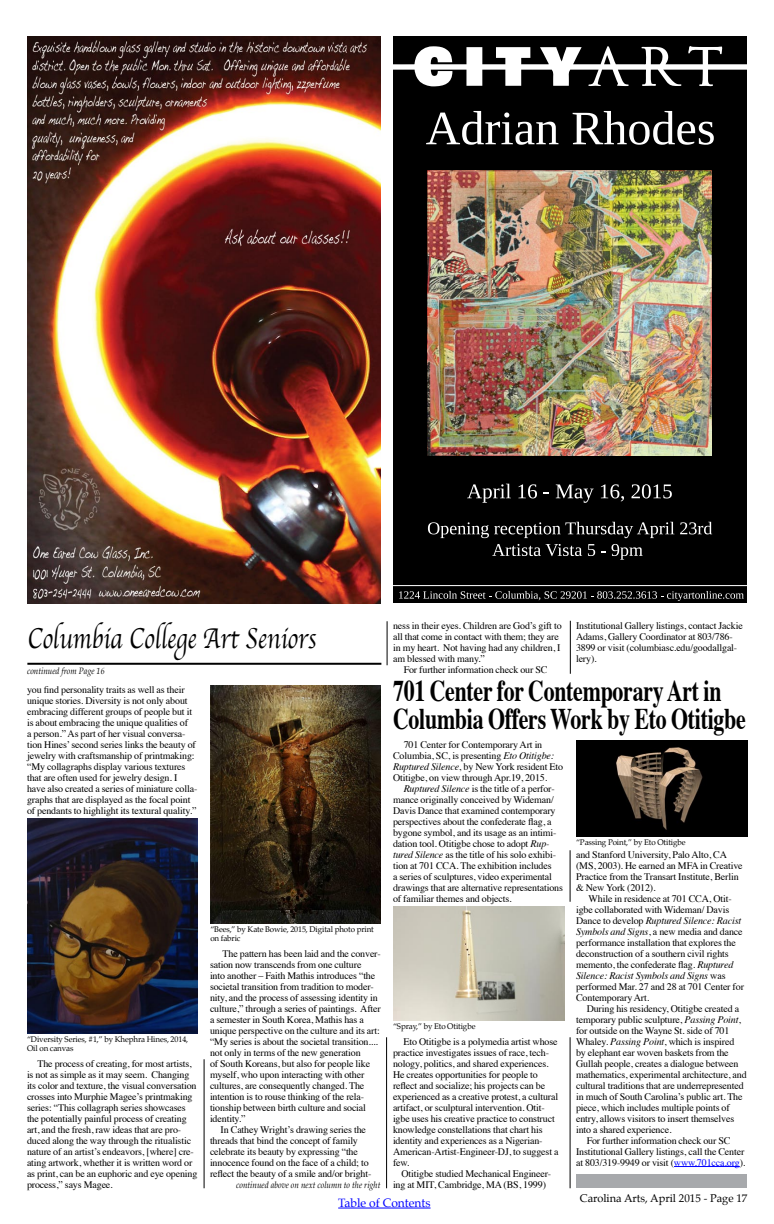
<style>
.page{position:relative;width:774px;height:1224px;background:#fff}
.page>*{position:absolute;margin:0;border:0;box-sizing:border-box;transform-origin:0 0}
.t1{font:700 30px/28px "Times";letter-spacing:-.015em;color:#000;scale:.73 1}
.t2{font:30px "Apple Chancery";color:#000;scale:.8 1}
.t3{font:12px "Palatino";color:#00f}
.t4{font:11px "Palatino";color:#000}
.t5{font:10px/11px "Times";letter-spacing:-.015em;color:#000}
.t6{font:italic 9px "Palatino";color:#000;scale:.9 1}
.t7{font:8px/9px "Palatino";letter-spacing:-.015em;color:#000}
.s1{font-style:italic}
.s2{color:#00f}
</style>
<div class="page">
<hr style="left:338px;top:1208px;width:93px;height:1px;background:#00f">
<img style="left:27px;top:36px;width:353px;height:567px">
<hr style="left:27px;top:663px;width:354px;height:2px;background:#000">
<img style="left:210px;top:685px;width:171px;height:238px">
<img style="left:27px;top:819px;width:171px;height:214px">
<hr style="left:204px;top:1059px;width:1px;height:129px;background:#000">
<hr style="left:570px;top:621px;width:1px;height:53px;background:#000">
<hr style="left:387px;top:621px;width:1px;height:44px;background:#000">
<hr style="left:674px;top:1166px;width:66px;height:1px;background:#00f">
<img style="left:576px;top:740px;width:171px;height:97px">
<img style="left:393px;top:907px;width:171px;height:114px">
<hr style="left:386px;top:1037px;width:1px;height:151px;background:#000">
<hr style="left:570px;top:850px;width:1px;height:52px;background:#000">
<hr style="left:570px;top:1037px;width:1px;height:151px;background:#000">
<div style="left:576px;top:1174px;width:171px;height:14px;background:#a7a9ac"></div>
<div style="left:393px;top:36px;width:354px;height:567px;background:#000"></div>
<svg style="left:393px;top:46px;width:354px;height:41px"></svg>
<hr style="left:393px;top:585px;width:354px;height:1px;background:#fff">
<svg style="left:399px;top:591px;width:345px;height:10px"></svg>
<img style="left:428px;top:170px;width:284px;height:285px">
<svg style="left:426px;top:111px;width:132px;height:34px"></svg>
<svg style="left:573px;top:111px;width:141px;height:34px"></svg>
<svg style="left:467px;top:484px;width:44px;height:19px"></svg>
<svg style="left:518px;top:484px;width:19px;height:14px"></svg>
<svg style="left:556px;top:485px;width:38px;height:18px"></svg>
<svg style="left:601px;top:484px;width:23px;height:17px"></svg>
<svg style="left:632px;top:484px;width:40px;height:14px"></svg>
<svg style="left:428px;top:522px;width:246px;height:16px"></svg>
<svg style="left:680px;top:522px;width:32px;height:12px"></svg>
<svg style="left:492px;top:544px;width:90px;height:12px"></svg>
<svg style="left:588px;top:544px;width:7px;height:12px"></svg>
<svg style="left:601px;top:544px;width:42px;height:16px"></svg>
<h1 class="t2" style="left:27px;top:614px;width:363px">Columbia College Art Seniors</h1>
<p class="t6" style="left:27px;top:664px;width:88px">continued from Page 16</p>
<p class="t5" style="left:27px;top:683px;width:172px">you find personality traits as well as their unique stories. Diversity is not only about embracing different groups of people but it is about embracing the unique qualities of<br>a person.” As part of her visual conversa&shy;tion Hines’ second series links the beauty of jewelry with craftsmanship of printmaking: “My collagraphs display various textures that are often used for jewelry design. I have also created a series of miniature colla&shy;graphs that are displayed as the focal point of pendants to highlight its textural quality.”</p>
<p class="t7" style="left:27px;top:1034px;width:163px">“Diversity Series, #1,” by Khephra Hines, 2014,<br>Oil on canvas</p>
<p class="t5" style="left:27px;top:1057px;width:172px;text-indent:10px">The process of creating, for most artists, is not as simple as it may seem. Changing its color and texture, the visual conversation crosses into Murphie Magee’s printmaking series: “This collagraph series showcases the potentially painful process of creating art, and the fresh, raw ideas that are pro&shy;duced along the way through the ritualistic nature of an artist’s endeavors, [where] cre&shy;ating artwork, whether it is written word or as print, can be an euphoric and eye opening process,” says Magee.</p>
<p class="t7" style="left:210px;top:925px;width:165px">“Bees,” by Kate Bowie, 2015, Digital photo print on fabric</p>
<p class="t5" style="left:210px;top:947px;width:172px;text-indent:13px">The pattern has been laid and the conver&shy;sation now transcends from one culture<br>into another – Faith Mathis introduces “the societal transition from tradition to moder&shy;nity, and the process of assessing identity in culture,” through a series of paintings. After a semester in South Korea, Mathis has a unique perspective on the culture and its art: “My series is about the societal transition.... not only in terms of the new generation<br>of South Koreans, but also for people like myself, who upon interacting with other cultures, are consequently changed. The intention is to rouse thinking of the rela&shy;tionship between birth culture and social identity.”</p>
<p class="t5" style="left:210px;top:1123px;width:163px;text-indent:11px">In Cathey Wright’s drawing series the threads that bind the concept of family celebrate its beauty by expressing “the innocence found on the face of a child; to reflect the beauty of a smile and/or bright-</p>
<p class="t6" style="left:236px;top:1178px;width:162px">continued above on next column to the right</p>
<p class="t5" style="left:393px;top:619px;width:170px">ness in their eyes. Children are God’s gift to all that come in contact with them; they are in my heart. Not having had any children, I am blessed with many.”</p>
<p class="t5" style="left:404px;top:663px;width:145px">For further information check our SC</p>
<p class="t5" style="left:576px;top:619px;width:168px">Institutional Gallery listings, contact Jackie Adams, Gallery Coordinator at 803/786- 3899 or visit (columbiasc.edu/goodallgal&shy;lery).</p>
<h1 class="t1" style="left:393px;top:674px;width:485px">701 Center for Contemporary Art in<br>Columbia Offers Work by Eto Otitigbe</h1>
<p class="t5" style="left:393px;top:738px;width:172px;text-indent:11px">701 Center for Contemporary Art in Columbia, SC, is presenting <span class="s1">Eto Otitigbe:<br>Ruptured Silence</span>, by New York resident Eto Otitigbe, on view through Apr.19, 2015.</p>
<p class="t5" style="left:393px;top:782px;width:171px;text-indent:11px"><span class="s1">Ruptured Silence</span> is the title of a perfor&shy;mance originally conceived by Wideman/ Davis Dance that examined contemporary perspectives about the confederate flag, a bygone symbol, and its usage as an intimi&shy;dation tool. Otitigbe chose to adopt <span class="s1">Rup&shy;tured Silence</span> as the title of his solo exhibi&shy;tion at 701 CCA. The exhibition includes<br>a series of sculptures, video experimental drawings that are alternative representations of familiar themes and objects.</p>
<p class="t7" style="left:393px;top:1022px;width:84px">“Spray,” by Eto Otitigbe</p>
<p class="t5" style="left:393px;top:1035px;width:167px;text-indent:11px">Eto Otitigbe is a polymedia artist whose practice investigates issues of race, tech&shy;nology, politics, and shared experiences.<br>He creates opportunities for people to reflect and socialize; his projects can be experienced as a creative protest, a cultural artifact, or sculptural intervention. Otit&shy;igbe uses his creative practice to construct knowledge constellations that chart his identity and experiences as a Nigerian-American-Artist-Engineer-DJ, to suggest a few.</p>
<p class="t5" style="left:393px;top:1167px;width:160px;text-indent:8px">Otitigbe studied Mechanical Engineer&shy;ing at MIT, Cambridge, MA (BS, 1999)</p>
<p class="t7" style="left:576px;top:838px;width:111px">“Passing Point,” by Eto Otitigbe</p>
<p class="t5" style="left:576px;top:848px;width:168px">and Stanford University, Palo Alto, CA (MS, 2003). He earned an MFA in Creative Practice from the Transart Institute, Berlin &amp; New York (2012).</p>
<p class="t5" style="left:576px;top:892px;width:169px;text-indent:13px">While in residence at 701 CCA, Otit&shy;igbe collaborated with Wideman/ Davis Dance to develop <span class="s1">Ruptured Silence: Racist Symbols and Signs</span>, a new media and dance performance installation that explores the deconstruction of a southern civil rights memento, the confederate flag. <span class="s1">Ruptured Silence: Racist Symbols and Signs</span> was performed Mar. 27 and 28 at 701 Center for Contemporary Art.</p>
<p class="t5" style="left:587px;top:1002px;width:154px">During his residency, Otitigbe created a</p>
<p class="t5" style="left:576px;top:1013px;width:166px">temporary public sculpture, <span class="s1">Passing Point</span>,</p>
<p class="t5" style="left:576px;top:1024px;width:155px">for outside on the Wayne St. side of 701</p>
<p class="t5" style="left:576px;top:1035px;width:160px">Whaley. <span class="s1">Passing Point</span>, which is inspired</p>
<p class="t5" style="left:576px;top:1046px;width:154px">by elephant ear woven baskets from the</p>
<p class="t5" style="left:576px;top:1057px;width:164px">Gullah people, creates a dialogue between</p>
<p class="t5" style="left:576px;top:1068px;width:172px">mathematics, experimental architecture, and</p>
<p class="t5" style="left:576px;top:1079px;width:169px">cultural traditions that are underrepresented</p>
<p class="t5" style="left:576px;top:1090px;width:168px">in much of South Carolina’s public art. The</p>
<p class="t5" style="left:576px;top:1101px;width:155px">piece, which includes multiple points of</p>
<p class="t5" style="left:576px;top:1112px;width:160px">entry, allows visitors to insert themselves</p>
<p class="t5" style="left:576px;top:1123px;width:97px">into a shared experience.</p>
<p class="t5" style="left:587px;top:1134px;width:145px">For further information check our SC</p>
<p class="t5" style="left:576px;top:1145px;width:170px">Institutional Gallery listings, call the Center</p>
<p class="t5" style="left:576px;top:1156px;width:171px">at 803/319-9949 or visit (<span class="s2">www.701cca.org</span>).</p>
<p class="t3" style="left:338px;top:1193px;width:94px">Table of Contents</p>
<p class="t4" style="left:580px;top:1189px;width:169px">Carolina Arts, April 2015 - Page 17</p>
</div>
